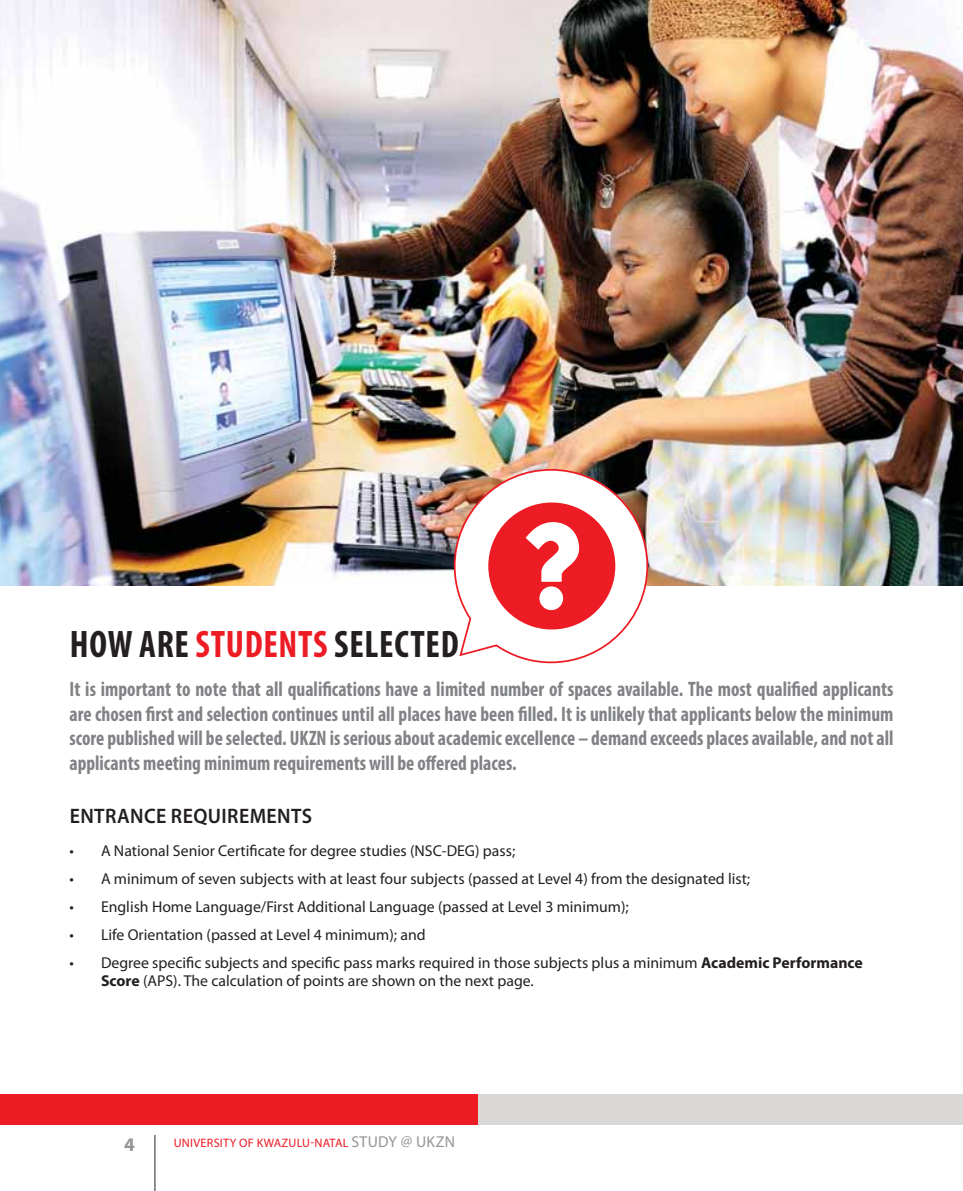
<style>
.page{position:relative;width:963px;height:1191px;background:#fff}
.page>*{position:absolute;margin:0;border:0;box-sizing:border-box;transform-origin:0 0}
.t1{font:700 condensed 38.5px "Myriad Pro";letter-spacing:.02em;color:#231f20;scale:.95 1}
.t2{font:700 condensed 21px/24.5px "Myriad Pro";color:#808285;text-align:justify;scale:.93 1}
.t3{font:600 21px "Myriad Pro";letter-spacing:.02em;color:#231f20;scale:.95 1}
.t4{font:700 19.25px "Myriad Pro";color:#969494}
.t5{font:15.75px/18px "Myriad Pro";color:#231f20}
.t6{font:12.25px "Myriad Pro";letter-spacing:.02em;color:#ed1c24}
.s1{color:#ed1c24}
.s2{font-weight:700}
.s3{font-size:15.75px;color:#969494}
</style>
<div class="page">
<hr style="left:154px;top:1134px;width:1px;height:57px;background:#231f20">
<div style="left:0;top:1094px;width:478px;height:31px;background:#ed1c24"></div>
<div style="left:478px;top:1094px;width:484px;height:31px;background:#dad8d7"></div>
<img style="left:0;top:0;width:962px;height:585px">
<svg style="left:453px;top:468px;width:196px;height:196px"></svg>
<h1 class="t1" style="left:70px;top:629px;width:411px">HOW ARE <span class="s1">STUDENTS</span> SELECTED</h1>
<p class="t2" style="left:69px;top:679px;width:887px">It is important to note that all qualifications have a limited number of spaces available. The most qualified applicants are chosen first and selection continues until all places have been filled. It is unlikely that applicants below the minimum score published will be selected. UKZN is serious about academic excellence – demand exceeds places available, and not all applicants meeting minimum requirements will be offered places.</p>
<h2 class="t3" style="left:70px;top:808px;width:257px">ENTRANCE REQUIREMENTS</h2>
<p class="t5" style="left:69px;top:843px;width:447px">• A National Senior Certificate for degree studies (NSC-DEG) pass;</p>
<p class="t5" style="left:69px;top:871px;width:682px">• A minimum of seven subjects with at least four subjects (passed at Level 4) from the designated list;</p>
<p class="t5" style="left:69px;top:899px;width:560px">• English Home Language/First Additional Language (passed at Level 3 minimum);</p>
<p class="t5" style="left:69px;top:927px;width:358px">• Life Orientation (passed at Level 4 minimum); and</p>
<p class="t5" style="left:101px;top:955px;width:763px;text-indent:-32px">• Degree specific subjects and specific pass marks required in those subjects plus a minimum <span class="s2">Academic Performance<br>Score</span> (APS). The calculation of points are shown on the next page.</p>
<p class="t4" style="left:124px;top:1137px;width:12px">4<sup>4</sup></p>
<p class="t6" style="left:174px;top:1138px;width:283px">UNIVERSITY OF KWAZULU-NATAL <span class="s3">STUDY @ UKZN</span></p>
</div>
